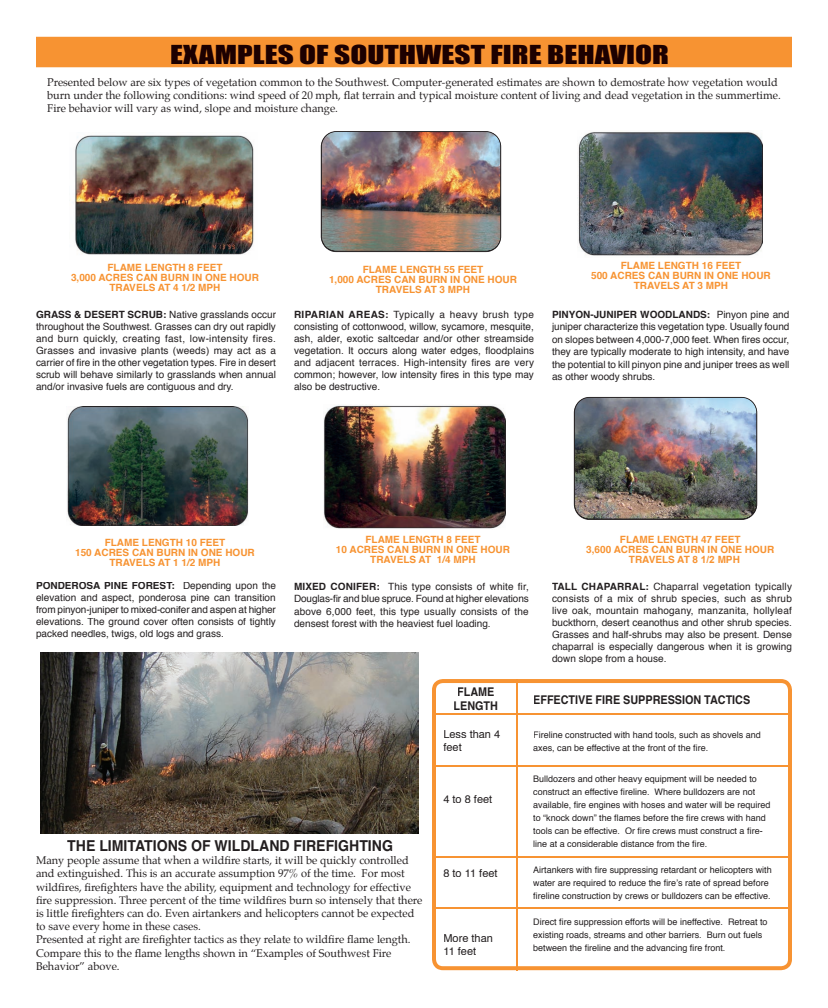
<style>
.page{position:relative;width:828px;height:1008px;background:#fff}
.page>*{position:absolute;margin:0;border:0;box-sizing:border-box;transform-origin:0 0}
.t1{font:24px "Impact";color:#1c0000;scale:1.3 1}
.t2{font:700 15px "Helvetica";color:#231f20;scale:.94 1}
.t3{font:700 12px/14px "Helvetica";color:#231f20;text-align:center;scale:.9 1}
.t4{font:11px/13.2px "Palatino";color:#231f20}
.t5{font:11px/13px "Helvetica";color:#231f20}
.t6{font:10px/12px "Helvetica";color:#231f20;text-align:justify}
.t7{font:700 10px/10px "Helvetica";color:#f79332;text-align:center}
.t8{font:9px/13px "Helvetica";color:#231f20}
.s1{font-weight:700}
.s2{font-family:"Arial"}
</style>
<div class="page">
<svg style="left:432px;top:679px;width:360px;height:291px"></svg>
<hr style="left:435px;top:765px;width:357px;height:2px;background:#f79332">
<hr style="left:435px;top:907px;width:357px;height:2px;background:#f79332">
<hr style="left:433px;top:856px;width:359px;height:2px;background:#f79332">
<hr style="left:516px;top:679px;width:2px;height:291px;background:#f79332">
<hr style="left:435px;top:713px;width:357px;height:2px;background:#f79332">
<div style="left:36px;top:37px;width:756px;height:30px;background:#f79332"></div>
<div style="left:171px;top:44px;width:497px;height:20px;background:#f79332"></div>
<img style="left:75px;top:135px;width:179px;height:120px">
<img style="left:321px;top:131px;width:180px;height:121px">
<img style="left:577px;top:132px;width:185px;height:124px">
<img style="left:67px;top:406px;width:181px;height:120px">
<img style="left:323px;top:404px;width:182px;height:125px">
<img style="left:574px;top:397px;width:183px;height:123px">
<img style="left:40px;top:653px;width:379px;height:181px">
<h1 class="t1" style="left:170px;top:39px;width:385px">EXAMPLES OF SOUTHWEST FIRE BEHAVIOR</h1>
<p class="t4" style="left:47px;top:76px;width:735px">Presented below are six types of vegetation common to the Southwest. Computer-generated estimates are shown to demostrate how vegetation would burn under the following conditions: wind speed of 20 mph, flat terrain and typical moisture content of living and dead vegetation in the summertime.<br>Fire behavior will vary as wind, slope and moisture change.</p>
<p class="t7" style="left:71px;top:263px;width:189px">FLAME LENGTH 8 FEET<br>3,000 ACRES CAN BURN IN ONE HOUR<br>TRAVELS AT 4 1/2 MPH</p>
<p class="t7" style="left:329px;top:265px;width:189px">FLAME LENGTH 55 FEET<br>1,000 ACRES CAN BURN IN ONE HOUR<br>TRAVELS AT 3 MPH</p>
<p class="t7" style="left:591px;top:261px;width:181px">FLAME LENGTH 16 FEET<br>500 ACRES CAN BURN IN ONE HOUR<br>TRAVELS AT 3 MPH</p>
<p class="t6" style="left:36px;top:309px;width:242px"><span class="s1">GRASS &amp; DESERT SCRUB:</span> Native grasslands occur throughout the Southwest. Grasses can dry out rapidly and burn quickly, creating fast, low-intensity fires.<br>Grasses and invasive plants (weeds) may act as a carrier of fire in the other vegetation types. Fire in desert scrub will behave similarly to grasslands when annual and/or invasive fuels are contiguous and dry.</p>
<p class="t6" style="left:294px;top:309px;width:242px"><span class="s1">RIPARIAN AREAS:</span> Typically a heavy brush type consisting of cottonwood, willow, sycamore, mesquite, ash, alder, exotic saltcedar and/or other streamside vegetation. It occurs along water edges, floodplains and adjacent terraces. High-intensity fires are very common; however, low intensity fires in this type may also be destructive.</p>
<p class="t6" style="left:552px;top:309px;width:239px;line-height:12.5px"><span class="s1">PINYON-JUNIPER WOODLANDS:</span> Pinyon pine and juniper characterize this vegetation type. Usually found on slopes between 4,000-7,000 feet. When fires occur, they are typically moderate to high intensity, and have the potential to kill pinyon pine and juniper trees as well as other woody shrubs.</p>
<p class="t7" style="left:75px;top:538px;width:181px">FLAME LENGTH 10 FEET<br>150 ACRES CAN BURN IN ONE HOUR<br>TRAVELS AT 1 1/2 MPH</p>
<p class="t7" style="left:336px;top:535px;width:176px">FLAME LENGTH 8 FEET<br>10 ACRES CAN BURN IN ONE HOUR<br>TRAVELS AT 1/4 MPH</p>
<p class="t7" style="left:620px;top:535px;width:122px">FLAME LENGTH 47 FEET</p>
<p class="t7" style="left:586px;top:545px;width:189px">3,600 ACRES CAN BURN IN ONE HOUR</p>
<p class="t7" style="left:629px;top:555px;width:112px">TRAVELS AT 8 <span class="s2">1/2</span> MPH</p>
<p class="t6" style="left:36px;top:581px;width:242px"><span class="s1">PONDEROSA PINE FOREST:</span> Depending upon the elevation and aspect, ponderosa pine can transition from pinyon-juniper to mixed-conifer and aspen at higher elevations. The ground cover often consists of tightly packed needles, twigs, old logs and grass.</p>
<p class="t6" style="left:294px;top:581px;width:236px;line-height:12.5px"><span class="s1">MIXED CONIFER:</span> This type consists of white fir, Douglas-fir and blue spruce. Found at higher elevations above 6,000 feet, this type usually consists of the densest forest with the heaviest fuel loading.</p>
<p class="t6" style="left:552px;top:581px;width:242px"><span class="s1">TALL CHAPARRAL:</span> Chaparral vegetation typically consists of a mix of shrub species, such as shrub live oak, mountain mahogany, manzanita, hollyleaf buckthorn, desert ceanothus and other shrub species.<br>Grasses and half-shrubs may also be present. Dense chaparral is especially dangerous when it is growing down slope from a house.</p>
<h2 class="t2" style="left:67px;top:835px;width:348px">THE LIMITATIONS OF WILDLAND FIREFIGHTING</h2>
<p class="t4" style="left:36px;top:855px;width:388px">Many people assume that when a wildfire starts, it will be quickly controlled and extinguished. This is an accurate assumption 97% of the time. For most wildfires, firefighters have the ability, equipment and technology for effective fire suppression. Three percent of the time wildfires burn so intensely that there is little firefighters can do. Even airtankers and helicopters cannot be expected to save every home in these cases.<br>Presented at right are firefighter tactics as they relate to wildfire flame length.<br>Compare this to the flame lengths shown in “Examples of Southwest Fire Behavior” above.</p>
<p class="t3" style="left:454px;top:686px;width:51px">FLAME<br>LENGTH</p>
<p class="t5" style="left:443px;top:728px;width:58px">Less than 4 feet</p>
<p class="t5" style="left:443px;top:793px;width:50px">4 to 8 feet</p>
<p class="t5" style="left:443px;top:867px;width:56px">8 to 11 feet</p>
<p class="t5" style="left:443px;top:932px;width:51px">More than<br>11 feet</p>
<p class="t3" style="left:533px;top:694px;width:243px">EFFECTIVE FIRE SUPPRESSION TACTICS</p>
<p class="t8" style="left:533px;top:729px;width:229px">Fireline constructed with hand tools, such as shovels and axes, can be effective at the front of the fire.</p>
<p class="t8" style="left:533px;top:772px;width:239px">Bulldozers and other heavy equipment will be needed to construct an effective fireline. Where bulldozers are not available, fire engines with hoses and water will be required to “knock down” the flames before the fire crews with hand tools can be effective. Or fire crews must construct a fire&shy;line at a considerable distance from the fire.</p>
<p class="t8" style="left:533px;top:863px;width:240px">Airtankers with fire suppressing retardant or helicopters with water are required to reduce the fireʼs rate of spread before fireline construction by crews or bulldozers can be effective.</p>
<p class="t8" style="left:533px;top:915px;width:236px">Direct fire suppression efforts will be ineffective. Retreat to existing roads, streams and other barriers. Burn out fuels between the fireline and the advancing fire front.</p>
</div>
